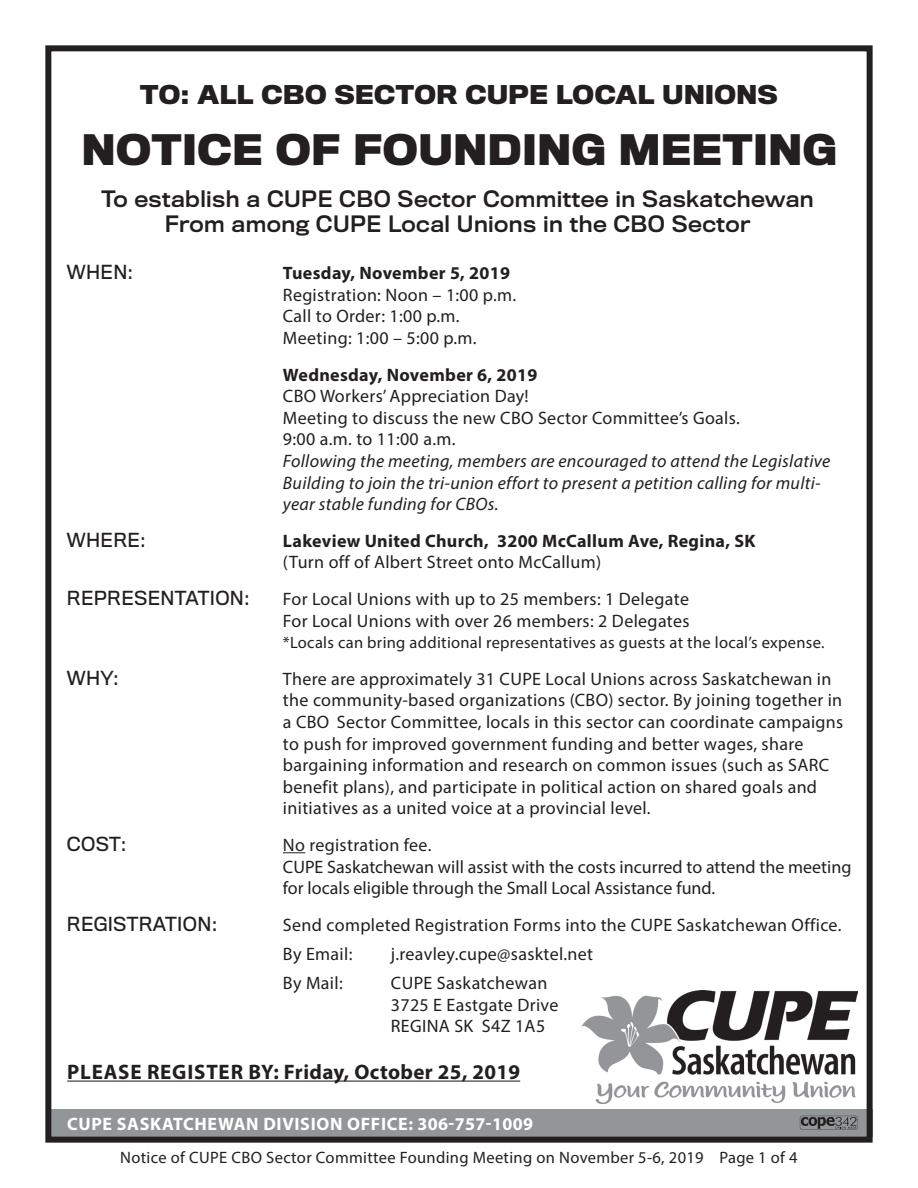
<style>
.page{position:relative;width:918px;height:1188px;background:#fff}
.page>*{position:absolute;margin:0;border:0;box-sizing:border-box;transform-origin:0 0}
.t1{font:700 39px "Titling Gothic FB Normal";letter-spacing:.02em;color:#231f20}
.t2{font:700 24px "Titling Gothic FB Normal";letter-spacing:.02em;color:#231f20}
.t3{font:21px "Titling Gothic FB Normal Standard";letter-spacing:.02em;color:#231f20}
.t4{font:700 21px "Myriad Pro";letter-spacing:.02em;color:#231f20}
.t5{font:18px/21.6px "Myriad Pro";letter-spacing:.02em;color:#231f20}
.t6{font:italic 18px/21.6px "Myriad Pro";letter-spacing:.02em;color:#231f20}
.t7{font:18px "Myriad Pro";color:#231f20}
.t8{font:700 18px "Myriad Pro";letter-spacing:.02em;color:#231f20}
.t9{font:18px "Titling Gothic FB Normal";letter-spacing:.02em;color:#231f20}
.t10{font:700 18px "Myriad Pro";letter-spacing:.04em;color:#fff}
.t11{font:16.5px "Myriad Pro";letter-spacing:.02em;color:#231f20}
</style>
<div class="page">
<div style="left:51px;top:1109px;width:822px;height:28px;background:#939698"></div>
<div style="left:45px;top:45px;width:828px;height:1098px;border:6px solid #231f20"></div>
<svg style="left:283px;top:852px;width:22px;height:1px"></svg>
<hr style="left:67px;top:1081px;width:453px;height:1px;background:#231f20">
<img style="left:582px;top:990px;width:276px;height:114px">
<svg style="left:800px;top:1116px;width:58px;height:14px"></svg>
<p class="t2" style="left:140px;top:81px;width:639px">TO: ALL CBO SECTOR CUPE LOCAL UNIONS</p>
<p class="t1" style="left:82px;top:127px;width:756px">NOTICE OF FOUNDING MEETING</p>
<p class="t3" style="left:102px;top:187px;width:714px">To establish a CUPE CBO Sector Committee in Saskatchewan</p>
<p class="t3" style="left:165px;top:212px;width:587px">From among CUPE Local Unions in the CBO Sector</p>
<p class="t9" style="left:67px;top:262px;width:68px">WHEN:</p>
<p class="t8" style="left:283px;top:261px;width:229px">Tuesday, November 5, 2019</p>
<p class="t5" style="left:283px;top:284px;width:235px">Registration: Noon – 1:00 p.m.</p>
<p class="t5" style="left:283px;top:305px;width:178px">Call to Order: 1:00 p.m.</p>
<p class="t5" style="left:283px;top:327px;width:195px">Meeting: 1:00 – 5:00 p.m.</p>
<p class="t8" style="left:283px;top:363px;width:256px">Wednesday, November 6, 2019</p>
<p class="t5" style="left:283px;top:385px;width:247px">CBO Workers’ Appreciation Day!</p>
<p class="t5" style="left:283px;top:407px;width:458px">Meeting to discuss the new CBO Sector Committee’s Goals.</p>
<p class="t5" style="left:283px;top:428px;width:174px">9:00 a.m. to 11:00 a.m.</p>
<p class="t6" style="left:283px;top:450px;width:549px">Following the meeting, members are encouraged to attend the Legislative<br>Building to join the tri-union effort to present a petition calling for multi-</p>
<p class="t6" style="left:283px;top:493px;width:217px">year stable funding for CBOs.</p>
<p class="t9" style="left:67px;top:529px;width:80px">WHERE:</p>
<p class="t8" style="left:283px;top:529px;width:474px">Lakeview United Church, 3200 McCallum Ave, Regina, SK</p>
<p class="t5" style="left:283px;top:551px;width:320px">(Turn off of Albert Street onto McCallum)</p>
<p class="t9" style="left:67px;top:588px;width:184px">REPRESENTATION:</p>
<p class="t5" style="left:283px;top:588px;width:408px">For Local Unions with up to 25 members: 1 Delegate</p>
<p class="t5" style="left:283px;top:609px;width:408px">For Local Unions with over 26 members: 2 Delegates</p>
<p class="t11" style="left:283px;top:632px;width:543px">*Locals can bring additional representatives as guests at the local’s expense.</p>
<p class="t9" style="left:67px;top:667px;width:53px">WHY:</p>
<p class="t5" style="left:283px;top:668px;width:550px">There are approximately 31 CUPE Local Unions across Saskatchewan in</p>
<p class="t5" style="left:283px;top:689px;width:561px">the community-based organizations (CBO) sector. By joining together in</p>
<p class="t5" style="left:283px;top:711px;width:562px">a CBO Sector Committee, locals in this sector can coordinate campaigns</p>
<p class="t5" style="left:283px;top:732px;width:522px">to push for improved government funding and better wages, share</p>
<p class="t5" style="left:283px;top:754px;width:548px">bargaining information and research on common issues (such as SARC</p>
<p class="t5" style="left:283px;top:776px;width:536px">benefit plans), and participate in political action on shared goals and</p>
<p class="t5" style="left:283px;top:797px;width:369px">initiatives as a united voice at a provincial level.</p>
<p class="t9" style="left:67px;top:834px;width:61px">COST:</p>
<p class="t5" style="left:283px;top:834px;width:150px">No registration fee.</p>
<p class="t7" style="left:283px;top:855px;width:570px">CUPE Saskatchewan will assist with the costs incurred to attend the meeting</p>
<p class="t7" style="left:283px;top:877px;width:434px">for locals eligible through the Small Local Assistance fund.</p>
<p class="t9" style="left:67px;top:914px;width:152px">REGISTRATION:</p>
<p class="t5" style="left:283px;top:914px;width:560px">Send completed Registration Forms into the CUPE Saskatchewan Office.</p>
<p class="t5" style="left:283px;top:943px;width:71px">By Email:</p>
<p class="t5" style="left:391px;top:943px;width:204px">j.reavley.cupe@sasktel.net</p>
<p class="t5" style="left:283px;top:972px;width:61px">By Mail:</p>
<p class="t5" style="left:391px;top:972px;width:169px">CUPE Saskatchewan<br>3725 E Eastgate Drive</p>
<p class="t5" style="left:391px;top:1015px;width:156px">REGINA SK S4Z 1A5</p>
<p class="t4" style="left:67px;top:1058px;width:455px">PLEASE REGISTER BY: Friday, October 25, 2019</p>
<p class="t10" style="left:67px;top:1112px;width:468px">CUPE SASKATCHEWAN DIVISION OFFICE: 306-757-1009</p>
<p class="t11" style="left:120px;top:1147px;width:679px">Notice of CUPE CBO Sector Committee Founding Meeting on November 5-6, 2019 Page 1 of 4</p>
</div>
